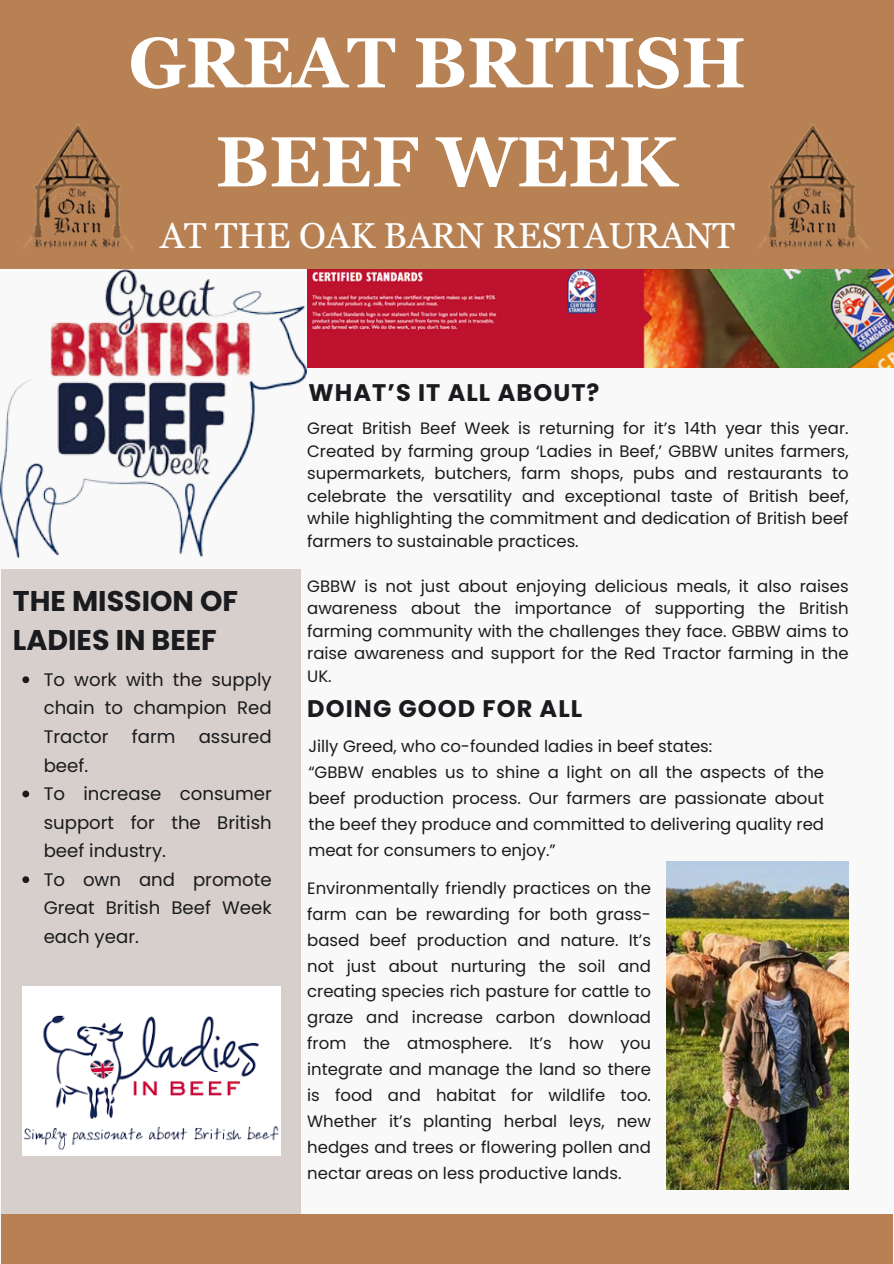
<style>
.page{position:relative;width:894px;height:1264px;background:#fff}
.page>*{position:absolute;margin:0;border:0;box-sizing:border-box;transform-origin:0 0}
.t1{font:700 70.8px/99px "Georgia Pro";color:#fff;text-align:center}
.t2{font:36px "Georgia Pro";color:#fff}
.t3{font:700 28.5px/39.8px "Poppins";color:#1a1b1e}
.t4{font:700 24px "Poppins";letter-spacing:.045em;color:#1a1b1e}
.t5{font:18.15px/28.5px "Poppins";color:#1a1b1e;text-align:justify}
.t6{font:16.5px/25.8px "Poppins";color:#1a1b1e;text-align:justify}
</style>
<div class="page">
<div style="left:0;top:0;width:893px;height:1263px;background:#f9f9f9"></div>
<img style="left:307px;top:268px;width:586px;height:99px">
<div style="left:1px;top:569px;width:299px;height:644px;background:#d6cfcc"></div>
<div style="left:1px;top:1213px;width:891px;height:50px;background:#b78154"></div>
<div style="left:0;top:0;width:893px;height:268px;background:#b78154"></div>
<img style="left:23px;top:986px;width:257px;height:169px">
<img style="left:0;top:268px;width:306px;height:289px">
<img style="left:666px;top:861px;width:182px;height:328px">
<img style="left:23px;top:124px;width:110px;height:125px">
<svg style="left:22px;top:676px;width:7px;height:7px"></svg>
<svg style="left:22px;top:790px;width:7px;height:7px"></svg>
<svg style="left:22px;top:876px;width:7px;height:7px"></svg>
<img style="left:758px;top:124px;width:110px;height:125px">
<p class="t1" style="left:128px;top:13px;width:618px">GREAT BRITISH<br>BEEF WEEK</p>
<p class="t2" style="left:160px;top:214px;width:576px">AT THE OAK BARN RESTAURANT</p>
<p class="t3" style="left:13px;top:580px;width:227px">THE MISSION OF<br>LADIES IN BEEF</p>
<p class="t5" style="left:44px;top:665px;width:229px">To work with the supply chain to champion Red Tractor</p>
<p class="t5" style="left:132px;top:722px;width:45px">farm</p>
<p class="t5" style="left:199px;top:722px;width:74px">assured</p>
<p class="t5" style="left:44px;top:751px;width:46px">beef.</p>
<h4 class="t5" style="left:44px;top:779px;width:229px">To increase consumer support for the British beef industry.</h4>
<p class="t5" style="left:44px;top:865px;width:229px">To own and promote Great British Beef Week each year.</p>
<p class="t4" style="left:308px;top:376px;width:292px">WHAT’S IT ALL ABOUT?</p>
<p class="t6" style="left:307px;top:417px;width:543px;line-height:22.5px">Great British Beef Week is returning for it’s 14th year this year.<br>Created by farming group ‘Ladies in Beef,’ GBBW unites farmers, supermarkets, butchers, farm shops, pubs and restaurants to celebrate the versatility and exceptional taste of British beef, while highlighting the commitment and dedication of British beef farmers to sustainable practices.</p>
<h3 class="t6" style="left:307px;top:574px;width:543px;line-height:22.5px">GBBW is not just about enjoying delicious meals, it also raises awareness about the importance of supporting the British farming community with the challenges they face. GBBW aims to raise awareness and support for the Red Tractor farming in the UK.</h3>
<h4 class="t4" style="left:307px;top:692px;width:276px">DOING GOOD FOR ALL</h4>
<p class="t6" style="left:308px;top:733px;width:405px">Jilly Greed, who co-founded ladies in beef states:</p>
<p class="t6" style="left:308px;top:759px;width:517px">“GBBW enables us to shine a light on all the aspects of the beef production process. Our farmers are passionate about the beef they produce and committed to delivering quality red meat for consumers to enjoy.”</p>
<p class="t6" style="left:307px;top:875px;width:345px">Environmentally friendly practices on the farm can be rewarding for both grass&shy;based beef production and nature. It’s not just about nurturing the soil and creating species rich pasture for cattle to graze and increase carbon download from the atmosphere. It’s how you integrate and manage the land so there is food and habitat for wildlife too.<br>Whether it’s planting herbal leys, new hedges and trees or flowering pollen and nectar areas on less productive lands.</p>
</div>
